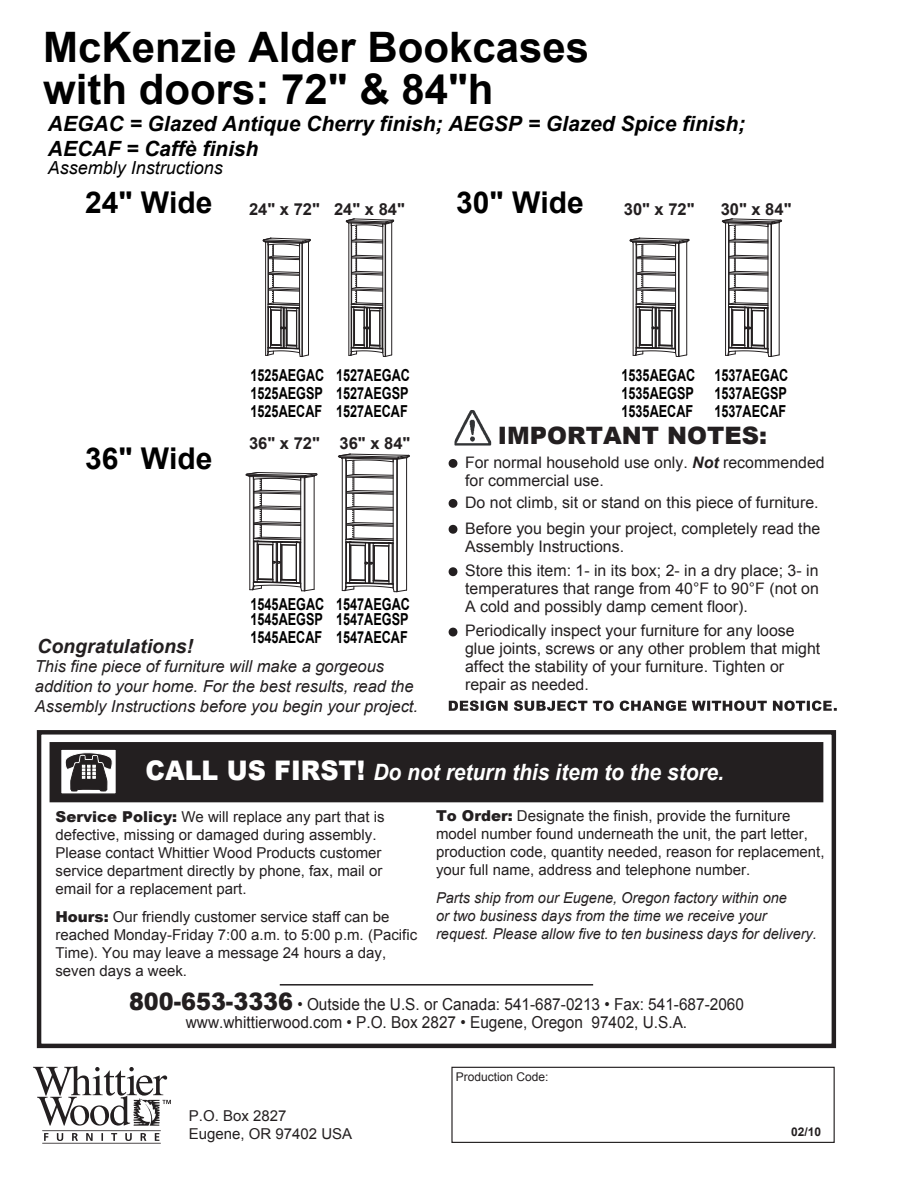
<style>
.page{position:relative;width:918px;height:1188px;background:#fff}
.page>*{position:absolute;margin:0;border:0;box-sizing:border-box;transform-origin:0 0}
.t1{font:700 42px/42px "Arial";color:#000}
.t2{font:700 30px "Arial";color:#000}
.t3{font:900 24px "Arial";color:#231f20}
.t4{font:italic 700 22.5px "Arial";color:#fff;scale:.93 1}
.t5{font:italic 700 21px/25.2px "Arial";color:#000}
.t6{font:italic 700 19.5px "Arial";color:#231f20}
.t7{font:italic 18px "Arial";color:#000}
.t8{font:700 16.5px/17.9px "Arial";color:#000;scale:.76 1}
.t9{font:italic 16.5px/19.8px "Arial";color:#231f20}
.t10{font:16.5px/18px "Arial";color:#231f20;text-align:center;scale:.93 1}
.t11{font:700 16.5px "Arial";color:#231f20}
.t12{font:15.9px/18px "Arial";color:#231f20}
.t13{font:15px/18px "Arial";color:#231f20}
.t14{font:italic 15px/18px "Arial";color:#231f20}
.t15{font:12px "Arial";color:#231f20}
.t16{font:700 12px "Arial";color:#231f20}
.s1{font-weight:700;font-style:italic}
.s2{font-weight:900;font-style:normal;font-size:27px}
.s3{font-weight:900}
.s4{font-weight:900;font-size:24px}
</style>
<div class="page">
<div style="left:37px;top:730px;width:799px;height:318px;border:4px solid #231f20"></div>
<div style="left:50px;top:742px;width:773px;height:60px;background:#231f20"></div>
<div style="left:451px;top:1067px;width:384px;height:76px;border:1px solid #231f20"></div>
<svg style="left:33px;top:1066px;width:138px;height:78px"></svg>
<img style="left:454px;top:410px;width:37px;height:36px">
<svg style="left:449px;top:701px;width:388px;height:10px"></svg>
<svg style="left:449px;top:525px;width:8px;height:9px"></svg>
<svg style="left:449px;top:567px;width:8px;height:9px"></svg>
<svg style="left:449px;top:628px;width:8px;height:8px"></svg>
<svg style="left:449px;top:459px;width:8px;height:9px"></svg>
<svg style="left:449px;top:499px;width:8px;height:9px"></svg>
<svg style="left:279px;top:984px;width:315px;height:2px"></svg>
<div style="left:61px;top:749px;width:55px;height:45px;background:#fff"></div>
<div style="left:60px;top:748px;width:57px;height:47px;border:1px solid #231f20"></div>
<svg style="left:65px;top:752px;width:48px;height:39px"></svg>
<svg style="left:263px;top:238px;width:48px;height:119px"></svg>
<svg style="left:346px;top:219px;width:48px;height:138px"></svg>
<svg style="left:629px;top:238px;width:61px;height:119px"></svg>
<svg style="left:722px;top:219px;width:60px;height:138px"></svg>
<svg style="left:245px;top:472px;width:73px;height:119px"></svg>
<svg style="left:338px;top:454px;width:72px;height:138px"></svg>
<h1 class="t1" style="left:43px;top:28px;width:548px">McKenzie Alder Bookcases with doors: 72" &amp; 84"h</h1>
<h3 class="t5" style="left:48px;top:112px;width:699px">AEGAC = Glazed Antique Cherry finish; AEGSP = Glazed Spice finish;<br>AECAF = Caffè finish</h3>
<p class="t7" style="left:48px;top:156px;width:177px">Assembly Instructions</p>
<h2 class="t2" style="left:85px;top:183px;width:129px">24" Wide</h2>
<h2 class="t2" style="left:456px;top:183px;width:129px">30" Wide</h2>
<p class="t11" style="left:249px;top:198px;width:157px">24" x 72" 24" x 84"</p>
<p class="t11" style="left:624px;top:198px;width:72px">30" x 72"</p>
<p class="t11" style="left:721px;top:198px;width:72px">30" x 84"</p>
<h2 class="t2" style="left:85px;top:438px;width:129px">36" Wide</h2>
<p class="t8" style="left:251px;top:367px;width:211px">1525AEGAC 1527AEGAC</p>
<p class="t8" style="left:622px;top:358px;width:221px;line-height:35.8px">1535AEGAC 1537AEGAC<br>1535AECAF</p>
<p class="t8" style="left:251px;top:385px;width:209px">1525AEGSP 1527AEGSP<br>1525AECAF 1527AECAF</p>
<p class="t8" style="left:622px;top:385px;width:219px">1535AEGSP 1537AEGSP</p>
<p class="t8" style="left:715px;top:403px;width:96px">1537AECAF</p>
<p class="t11" style="left:249px;top:433px;width:163px">36" x 72" 36" x 84"</p>
<h3 class="t3" style="left:498px;top:418px;width:271px">IMPORTANT NOTES:</h3>
<p class="t12" style="left:465px;top:453px;width:361px">For normal household use only. <span class="s1">Not</span> recommended for commercial use.</p>
<p class="t12" style="left:465px;top:493px;width:355px">Do not climb, sit or stand on this piece of furniture.</p>
<p class="t12" style="left:465px;top:519px;width:357px">Before you begin your project, completely read the<br>Assembly Instructions.</p>
<p class="t8" style="left:251px;top:588px;width:211px;line-height:32.8px">1545AEGAC 1547AEGAC<br>1545AECAF 1547AECAF</p>
<p class="t8" style="left:251px;top:611px;width:209px">1545AEGSP 1547AEGSP</p>
<h3 class="t6" style="left:37px;top:634px;width:157px">Congratulations!</h3>
<p class="t9" style="left:35px;top:657px;width:385px">This fine piece of furniture will make a gorgeous addition to your home. For the best results, read the<br>Assembly Instructions before you begin your project.</p>
<p class="t12" style="left:465px;top:562px;width:355px;text-align:justify">Store this item: 1- in its box; 2- in a dry place; 3- in temperatures that range from 40°F to 90°F (not on A cold and possibly damp cement floor).</p>
<p class="t12" style="left:465px;top:622px;width:357px">Periodically inspect your furniture for any loose glue joints, screws or any other problem that might affect the stability of your furniture. Tighten or repair as needed.</p>
<h3 class="t4" style="left:146px;top:757px;width:624px"><span class="s2">CALL US FIRST!</span> Do not return this item to the store.</h3>
<p class="t13" style="left:56px;top:808px;width:331px"><span class="s3">Service Policy:</span> We will replace any part that is defective, missing or damaged during assembly.<br>Please contact Whittier Wood Products customer service department directly by phone, fax, mail or email for a replacement part.</p>
<p class="t13" style="left:55px;top:908px;width:363px"><span class="s3">Hours:</span> Our friendly customer service staff can be reached Monday-Friday 7:00 a.m. to 5:00 p.m. (Pacific Time). You may leave a message 24 hours a day, seven days a week.</p>
<p class="t13" style="left:436px;top:807px;width:390px"><span class="s3">To Order:</span> Designate the finish, provide the furniture model number found underneath the unit, the part letter, production code, quantity needed, reason for replacement, your full name, address and telephone number.</p>
<p class="t14" style="left:436px;top:889px;width:382px">Parts ship from our Eugene, Oregon factory within one<br>or two business days from the time we receive your request. Please allow five to ten business days for delivery.</p>
<p class="t10" style="left:129px;top:995px;width:663px"><span class="s4">800-653-3336</span> • Outside the U.S. or Canada: 541-687-0213 • Fax: 541-687-2060 www.whittierwood.com • P.O. Box 2827 • Eugene, Oregon 97402, U.S.A.</p>
<p class="t13" style="left:189px;top:1108px;width:165px;line-height:17.2px">P.O. Box 2827<br>Eugene, OR 97402 USA</p>
<p class="t15" style="left:456px;top:1069px;width:94px">Production Code:</p>
<p class="t16" style="left:791px;top:1124px;width:32px">02/10</p>
</div>
